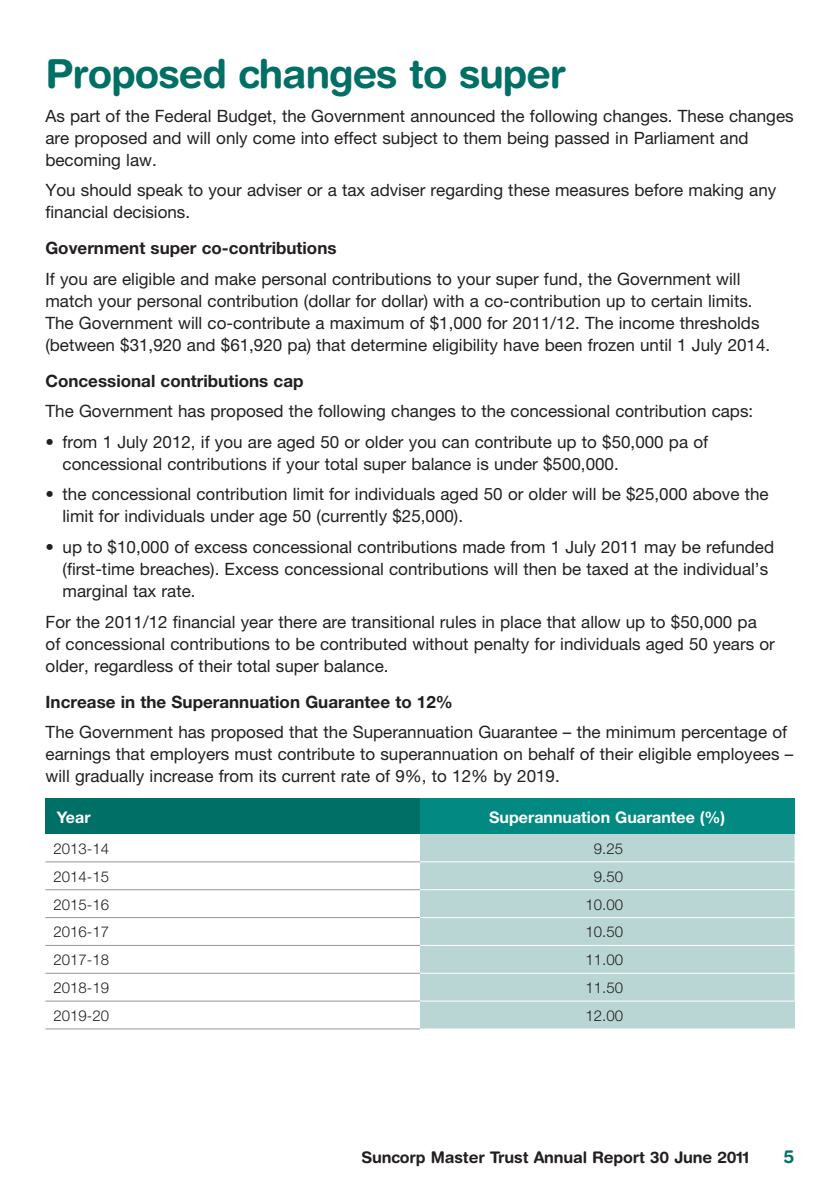
<style>
.page{position:relative;width:840px;height:1191px;background:#fff}
.page>*{position:absolute;margin:0;border:0;box-sizing:border-box;transform-origin:0 0}
.t1{font:700 40px "Helvetica Rounded";letter-spacing:-.025em;color:#006f65}
.t2{font:700 18px "Helvetica Rounded";color:#006f65}
.t3{font:17px/22px "Helvetica Neue";color:#231f20}
.t4{font:700 17px "Helvetica Neue";color:#231f20}
.t5{font:700 16px "Helvetica Rounded";letter-spacing:-.01em;color:#231f20}
.t6{font:700 16px "Helvetica Neue";color:#fff}
.t7{font:300 15px "Helvetica Neue";color:#231f20}
</style>
<div class="page">
<div style="left:45px;top:799px;width:375px;height:35px;background:#006f65"></div>
<div style="left:420px;top:799px;width:374px;height:35px;background:#028982"></div>
<svg style="left:45px;top:862px;width:375px;height:140px"></svg>
<div style="left:420px;top:834px;width:374px;height:166px;background:#b9d6d5"></div>
<div style="left:420px;top:1001px;width:374px;height:28px;background:#b9d6d5"></div>
<hr style="left:45px;top:861px;width:375px;height:1px;background:#939598">
<hr style="left:45px;top:889px;width:375px;height:1px;background:#939598">
<hr style="left:45px;top:917px;width:375px;height:1px;background:#939598">
<hr style="left:45px;top:945px;width:375px;height:1px;background:#939598">
<hr style="left:45px;top:972px;width:375px;height:1px;background:#939598">
<hr style="left:420px;top:861px;width:374px;height:1px;background:#fff">
<hr style="left:420px;top:889px;width:374px;height:1px;background:#fff">
<hr style="left:420px;top:917px;width:374px;height:1px;background:#fff">
<hr style="left:420px;top:945px;width:374px;height:1px;background:#fff">
<hr style="left:420px;top:972px;width:374px;height:1px;background:#fff">
<hr style="left:45px;top:1000px;width:375px;height:1px;background:#939598">
<hr style="left:45px;top:1028px;width:375px;height:1px;background:#939598">
<hr style="left:420px;top:1028px;width:374px;height:1px;background:#fff">
<h1 class="t1" style="left:45px;top:50px;width:522px">Proposed changes to super</h1>
<p class="t3" style="left:45px;top:104px;width:749px">As part of the Federal Budget, the Government announced the following changes. These changes are proposed and will only come into effect subject to them being passed in Parliament and becoming law.</p>
<p class="t3" style="left:45px;top:179px;width:732px">You should speak to your adviser or a tax adviser regarding these measures before making any financial decisions.</p>
<p class="t4" style="left:45px;top:238px;width:292px">Government super co-contributions</p>
<p class="t3" style="left:45px;top:267px;width:726px">If you are eligible and make personal contributions to your super fund, the Government will match your personal contribution (dollar for dollar) with a co-contribution up to certain limits.<br>The Government will co-contribute a maximum of $1,000 for 2011/12. The income thresholds (between $31,920 and $61,920 pa) that determine eligibility have been frozen until 1 July 2014.</p>
<p class="t4" style="left:45px;top:370px;width:259px">Concessional contributions cap</p>
<p class="t3" style="left:45px;top:400px;width:709px">The Government has proposed the following changes to the concessional contribution caps:</p>
<p class="t3" style="left:62px;top:430px;width:646px;text-indent:-17px">• from 1 July 2012, if you are aged 50 or older you can contribute up to $50,000 pa of concessional contributions if your total super balance is under $500,000.</p>
<p class="t3" style="left:62px;top:483px;width:707px;text-indent:-17px">• the concessional contribution limit for individuals aged 50 or older will be $25,000 above the limit for individuals under age 50 (currently $25,000).</p>
<p class="t3" style="left:63px;top:535px;width:712px;text-indent:-17px">• up to $10,000 of excess concessional contributions made from 1 July 2011 may be refunded (first-time breaches). Excess concessional contributions will then be taxed at the individual’s marginal tax rate.</p>
<p class="t3" style="left:46px;top:610px;width:730px">For the 2011/12 financial year there are transitional rules in place that allow up to $50,000 pa of concessional contributions to be contributed without penalty for individuals aged 50 years or older, regardless of their total super balance.</p>
<p class="t4" style="left:46px;top:691px;width:408px">Increase in the Superannuation Guarantee to 12%</p>
<p class="t3" style="left:46px;top:721px;width:748px">The Government has proposed that the Superannuation Guarantee – the minimum percentage of earnings that employers must contribute to superannuation on behalf of their eligible employees – will gradually increase from its current rate of 9%, to 12% by 2019.</p>
<p class="t6" style="left:57px;top:807px;width:35px">Year</p>
<p class="t6" style="left:489px;top:807px;width:237px">Superannuation Guarantee (%)</p>
<p class="t7" style="left:53px;top:839px;width:57px">2013-14</p>
<p class="t7" style="left:593px;top:839px;width:31px">9.25</p>
<p class="t7" style="left:53px;top:867px;width:57px">2014-15</p>
<p class="t7" style="left:593px;top:867px;width:31px">9.50</p>
<p class="t7" style="left:53px;top:895px;width:57px">2015-16</p>
<p class="t7" style="left:585px;top:895px;width:39px">10.00</p>
<p class="t7" style="left:53px;top:923px;width:57px">2016-17</p>
<p class="t7" style="left:585px;top:923px;width:39px">10.50</p>
<p class="t7" style="left:53px;top:950px;width:57px">2017-18</p>
<p class="t7" style="left:585px;top:950px;width:39px">11.00</p>
<p class="t7" style="left:53px;top:978px;width:57px">2018-19</p>
<p class="t7" style="left:585px;top:978px;width:39px">11.50</p>
<p class="t7" style="left:53px;top:1006px;width:57px">2019-20</p>
<p class="t7" style="left:585px;top:1006px;width:39px">12.00</p>
<p class="t5" style="left:361px;top:1147px;width:389px">Suncorp Master Trust Annual Report 30 June 2011</p>
<p class="t2" style="left:783px;top:1145px;width:12px">5</p>
</div>
